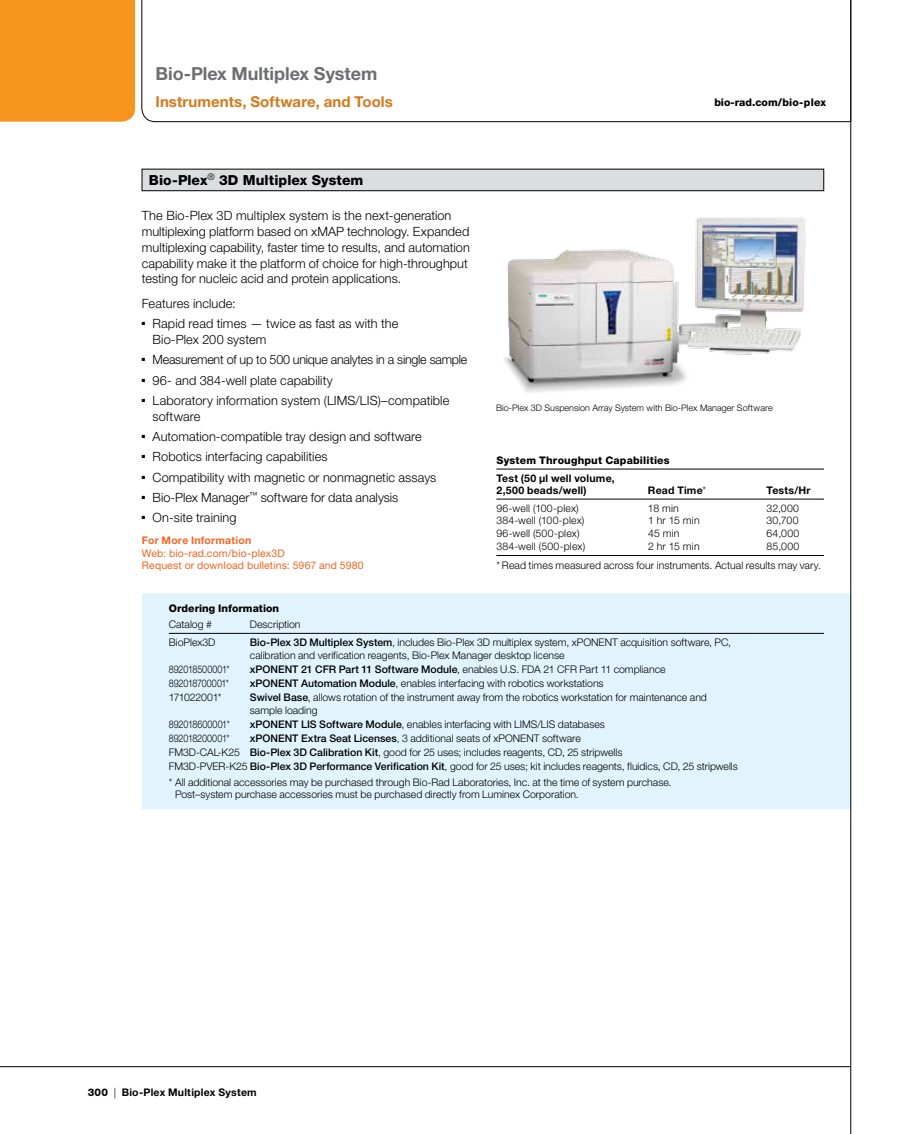
<style>
.page{position:relative;width:905px;height:1134px;background:#fff}
.page>*{position:absolute;margin:0;border:0;box-sizing:border-box;transform-origin:0 0}
.t1{font:700 18px "Helvetica Neue LT Std";letter-spacing:-.005em;color:#6d6e71}
.t2{font:700 15px "Helvetica Neue LT Std";letter-spacing:.005em;color:#d5791a}
.t3{font:800 13.8px "Helvetica Neue LT Std";letter-spacing:.005em;color:#000}
.t4{font:300 12.75px/15.8px "Helvetica Neue LT Std";letter-spacing:.005em;color:#000}
.t5{font:300 12.75px "Helvetica Neue LT Std";letter-spacing:-.02em;color:#000}
.t6{font:300 10.5px/12.8px "Helvetica Neue LT Std";color:#000}
.t7{font:700 10.5px/12.8px "Helvetica Neue LT Std";letter-spacing:.02em;color:#000}
.t8{font:300 10.5px "Helvetica Neue LT Std";letter-spacing:.02em;color:#000}
.t9{font:800 10.5px "Helvetica Neue LT Std";letter-spacing:.01em;color:#000}
.t10{font:10.5px/12.8px "Helvetica Neue LT Std";letter-spacing:.01em;color:#f26522}
.t11{font:300 10.5px "Helvetica Neue LT Std";color:#000;scale:.85 1}
.t12{font:700 10.5px "Helvetica Neue LT Std";letter-spacing:.02em;color:#f26522}
.t13{font:300 10.5px "Helvetica Neue LT Std";letter-spacing:-.025em;color:#000}
.t14{font:300 9px "Helvetica Neue LT Std";color:#000}
.s1{font-weight:300}
.s2{font-weight:500}
.s3{font-weight:800}
</style>
<div class="page">
<div style="left:142px;top:593px;width:708px;height:216px;background:#e1f4fd"></div>
<hr style="left:169px;top:633px;width:81px;height:1px;background:#000">
<hr style="left:250px;top:633px;width:506px;height:1px;background:#000">
<hr style="left:756px;top:633px;width:68px;height:1px;background:#000">
<hr style="left:0;top:1066px;width:850px;height:1px;background:#000">
<div style="left:0;top:0;width:135px;height:122px;background:#f7941e"></div>
<hr style="left:850px;top:0;width:1px;height:1134px;background:#000">
<svg style="left:141px;top:0;width:710px;height:122px"></svg>
<hr style="left:496px;top:469px;width:328px;height:1px;background:#000">
<hr style="left:496px;top:499px;width:328px;height:1px;background:#000">
<hr style="left:496px;top:555px;width:328px;height:1px;background:#000">
<div style="left:142px;top:169px;width:681px;height:22px;background:#dcddde"></div>
<div style="left:142px;top:169px;width:682px;height:22px;border:1px solid #000"></div>
<img style="left:504px;top:217px;width:302px;height:176px">
<h1 class="t1" style="left:155px;top:62px;width:223px">Bio-Plex Multiplex System</h1>
<h2 class="t2" style="left:155px;top:92px;width:239px">Instruments, Software, and Tools</h2>
<p class="t9" style="left:714px;top:96px;width:113px">bio-rad.com/bio-plex</p>
<h3 class="t3" style="left:149px;top:172px;width:216px">Bio-Plex<sup>®</sup> 3D Multiplex System</h3>
<p class="t4" style="left:142px;top:208px;width:329px">The Bio-Plex 3D multiplex system is the next-generation multiplexing platform based on xMAP technology. Expanded multiplexing capability, faster time to results, and automation capability make it the platform of choice for high-throughput testing for nucleic acid and protein applications.</p>
<p class="t4" style="left:142px;top:295px;width:95px">Features include:</p>
<p class="t4" style="left:153px;top:316px;width:247px;text-indent:-11px">■ Rapid read times — twice as fast as with the<br>Bio-Plex 200 system</p>
<p class="t5" style="left:142px;top:352px;width:327px">■ Measurement of up to 500 unique analytes in a single sample</p>
<p class="t4" style="left:142px;top:372px;width:192px">■ 96- and 384-well plate capability</p>
<p class="t4" style="left:153px;top:392px;width:298px;text-indent:-11px">■ Laboratory information system (LIMS/LIS)–compatible software</p>
<p class="t4" style="left:142px;top:428px;width:281px">■ Automation-compatible tray design and software</p>
<p class="t4" style="left:142px;top:449px;width:187px">■ Robotics interfacing capabilities</p>
<p class="t4" style="left:142px;top:469px;width:296px">■ Compatibility with magnetic or nonmagnetic assays</p>
<p class="t4" style="left:142px;top:489px;width:258px">■ Bio-Plex Manager<sup>™</sup> software for data analysis</p>
<p class="t4" style="left:142px;top:510px;width:96px">■ On-site training</p>
<p class="t12" style="left:142px;top:534px;width:111px">For More Information</p>
<p class="t10" style="left:142px;top:546px;width:223px">Web: bio-rad.com/bio-plex3D<br>Request or download bulletins: 5967 and 5980</p>
<p class="t14" style="left:496px;top:402px;width:278px">Bio-Plex 3D Suspension Array System with Bio-Plex Manager Software</p>
<p class="t9" style="left:496px;top:454px;width:175px">System Throughput Capabilities</p>
<p class="t7" style="left:496px;top:471px;width:120px">Test (50 μl well volume,<br>2,500 beads/well)</p>
<p class="t7" style="left:648px;top:484px;width:60px">Read Time<span class="s1">*</span></p>
<p class="t7" style="left:766px;top:484px;width:46px">Tests/Hr</p>
<p class="t8" style="left:496px;top:501px;width:84px">96-well (100-plex)</p>
<p class="t6" style="left:648px;top:501px;width:32px">18 min</p>
<p class="t6" style="left:766px;top:501px;width:34px">32,000</p>
<p class="t8" style="left:496px;top:514px;width:90px">384-well (100-plex)</p>
<p class="t6" style="left:648px;top:514px;width:53px">1 hr 15 min</p>
<p class="t6" style="left:766px;top:514px;width:34px">30,700</p>
<p class="t8" style="left:496px;top:527px;width:85px">96-well (500-plex)</p>
<p class="t6" style="left:648px;top:527px;width:33px">45 min</p>
<p class="t6" style="left:766px;top:527px;width:34px">64,000</p>
<p class="t8" style="left:496px;top:540px;width:90px">384-well (500-plex)</p>
<p class="t6" style="left:648px;top:540px;width:53px">2 hr 15 min</p>
<p class="t6" style="left:496px;top:536px;width:326px;line-height:19.5px;text-indent:270px">85,000<br>* Read times measured across four instruments. Actual results may vary.</p>
<p class="t9" style="left:169px;top:602px;width:112px">Ordering Information</p>
<p class="t6" style="left:169px;top:617px;width:45px">Catalog #</p>
<p class="t6" style="left:250px;top:617px;width:52px">Description</p>
<p class="t6" style="left:169px;top:636px;width:48px">BioPlex3D</p>
<p class="t6" style="left:250px;top:636px;width:483px"><span class="s2">Bio-Plex 3D Multiplex System</span>, includes Bio-Plex 3D multiplex system, xPONENT acquisition software, PC, calibration and verification reagents, Bio-Plex Manager desktop license</p>
<p class="t11" style="left:169px;top:663px;width:73px">892018500001*</p>
<p class="t6" style="left:250px;top:663px;width:417px"><span class="s2">xPONENT 21 CFR Part 11 Software Module</span>, enables U.S. FDA 21 CFR Part 11 compliance</p>
<p class="t11" style="left:169px;top:677px;width:72px">892018700001*</p>
<p class="t6" style="left:250px;top:677px;width:355px"><span class="s2">xPONENT Automation Module</span>, enables interfacing with robotics workstations</p>
<p class="t13" style="left:169px;top:691px;width:54px">171022001*</p>
<p class="t6" style="left:250px;top:691px;width:458px"><span class="s2">Swivel Base</span>, allows rotation of the instrument away from the robotics workstation for maintenance and sample loading</p>
<p class="t11" style="left:169px;top:718px;width:73px">892018600001*</p>
<p class="t6" style="left:250px;top:717px;width:356px"><span class="s2">xPONENT LIS Software Module</span>, enables interfacing with LIMS/LIS databases</p>
<p class="t11" style="left:169px;top:731px;width:73px">892018200001*</p>
<p class="t6" style="left:169px;top:731px;width:570px;line-height:14px;text-indent:81px"><span class="s2">xPONENT Extra Seat Licenses</span>, 3 additional seats of xPONENT software<br>FM3D-CAL-K25 <span class="s2">Bio-Plex 3D Calibration Kit</span>, good for 25 uses; includes reagents, CD, 25 stripwells<br>FM3D-PVER-K25 <span class="s2">Bio-Plex 3D Performance Verification Kit</span>, good for 25 uses; kit includes reagents, fluidics, CD, 25 stripwells</p>
<p class="t6" style="left:175px;top:775px;width:498px;text-indent:-6px">* All additional accessories may be purchased through Bio-Rad Laboratories, Inc. at the time of system purchase.<br>Post–system purchase accessories must be purchased directly from Luminex Corporation.</p>
<p class="t7" style="left:88px;top:1086px;width:170px"><span class="s3">300</span> <span class="s1">|</span> Bio-Plex Multiplex System</p>
</div>
